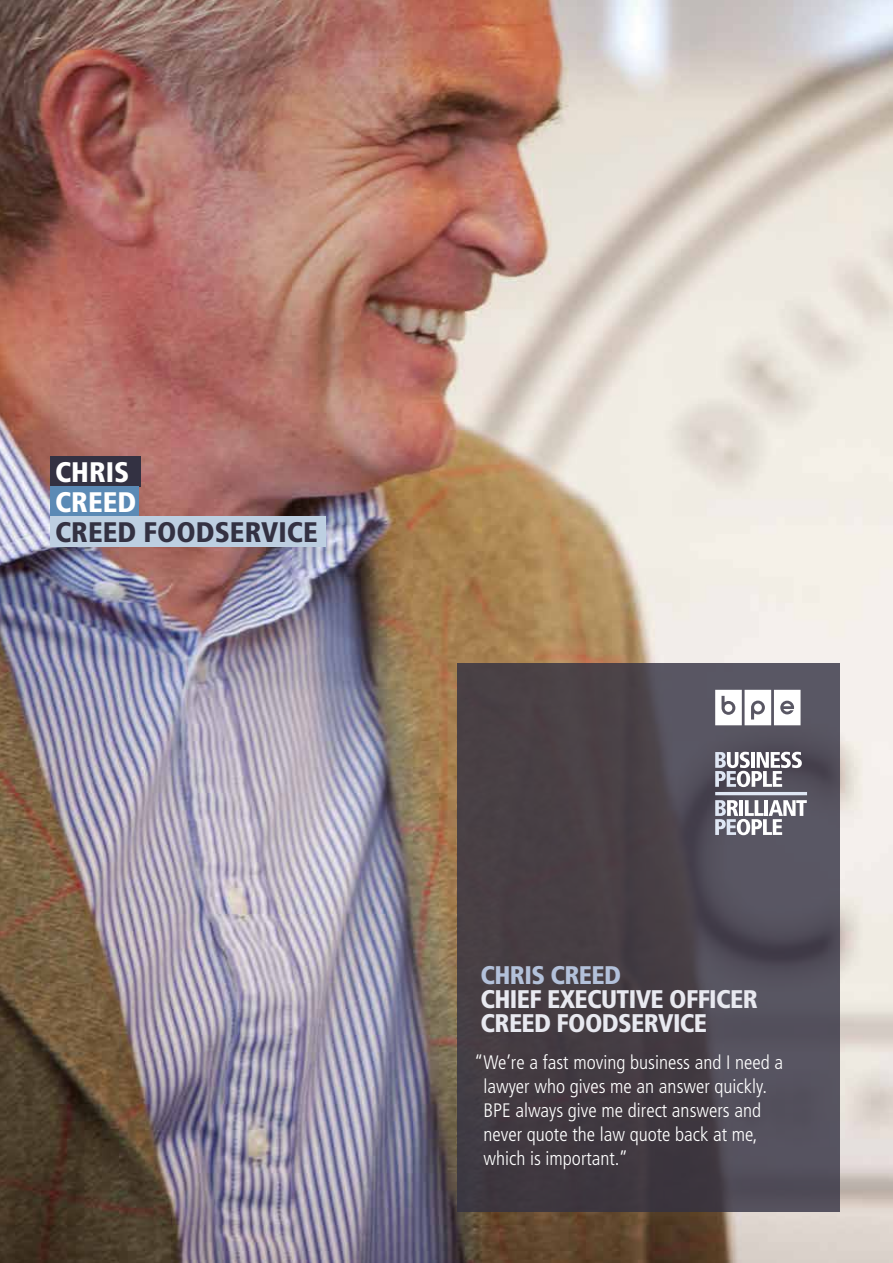
<style>
.page{position:relative;width:893px;height:1263px;background:#fff}
.page>*{position:absolute;margin:0;border:0;box-sizing:border-box;transform-origin:0 0}
.t1{font:900 condensed 28.2px "Frutiger";color:#333142}
.t2{font:900 condensed 28.2px/29.7px "Frutiger";color:#fff}
.t3{font:900 condensed 25.5px/24px "Frutiger";letter-spacing:-.025em;color:#e8e9f0}
.t4{font:900 condensed 25.5px "Frutiger";letter-spacing:-.025em;color:#b3c1da}
.t5{font:300 condensed 19.5px/24px "Frutiger";color:#fff}
</style>
<div class="page">
<img style="left:0;top:0;width:893px;height:1263px">
<svg style="left:457px;top:663px;width:383px;height:549px;background:#4a444c"></svg>
<svg style="left:715px;top:690px;width:85px;height:35px"></svg>
<svg style="left:715px;top:752px;width:87px;height:35px"></svg>
<svg style="left:715px;top:800px;width:92px;height:35px"></svg>
<hr style="left:715px;top:792px;width:92px;height:3px;background:#dfe7f4">
<div style="left:50px;top:456px;width:91px;height:30px;background:#333142"></div>
<div style="left:50px;top:486px;width:89px;height:30px;background:#5b8ab5"></div>
<div style="left:50px;top:516px;width:275px;height:31px;background:#bdcfe1"></div>
<h1 class="t2" style="left:55px;top:457px;width:83px">CHRIS<br>CREED</h1>
<h1 class="t1" style="left:55px;top:515px;width:264px">CREED FOODSERVICE</h1>
<h2 class="t4" style="left:480px;top:960px;width:142px">CHRIS CREED</h2>
<h2 class="t3" style="left:480px;top:987px;width:279px">CHIEF EXECUTIVE OFFICER<br>CREED FOODSERVICE</h2>
<p class="t5" style="left:483px;top:1050px;width:301px;text-indent:-9px">“We’re a fast moving business and I need a lawyer who gives me an answer quickly.<br>BPE always give me direct answers and never quote the law quote back at me, which is important.”</p>
</div>
